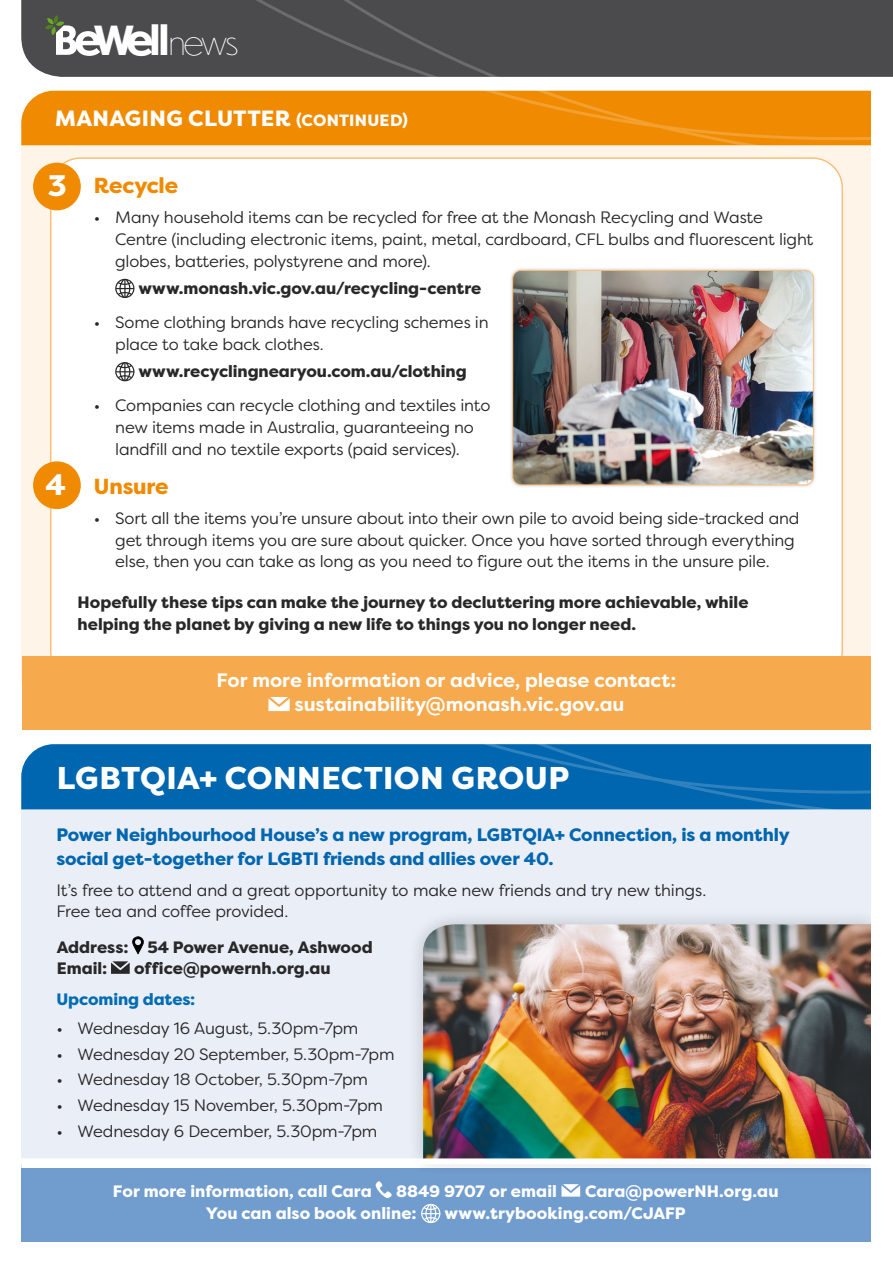
<style>
.page{position:relative;width:893px;height:1263px;background:#fff}
.page>*{position:absolute;margin:0;border:0;box-sizing:border-box;transform-origin:0 0}
.t1{font:700 39.3px "Dunbar Tall";color:#fff}
.t2{font:800 31.5px "Filson Pro";letter-spacing:.01em;color:#fff}
.t3{font:800 29.7px "Filson Pro";color:#fff}
.t4{font:800 22.05px "Filson Pro";letter-spacing:.015em;color:#fff}
.t5{font:800 21.75px "Filson Pro";letter-spacing:-.01em;color:#f08a00}
.t6{font:700 19.5px/24px "Filson Pro";color:#fff}
.t7{font:800 18px/23.2px "Filson Pro";letter-spacing:-.005em;color:#0066af}
.t8{font:16.5px/21.8px "Filson Pro";letter-spacing:-.01em;color:#282829}
.t9{font:800 16.5px/22.5px "Filson Pro";color:#282829}
.t10{font:800 16.5px "Filson Pro";letter-spacing:.005em;color:#fff}
.t11{font:800 16.5px "Filson Pro";letter-spacing:-.005em;color:#006cb3}
.s1{font-weight:200;font-size:29.85px}
.s2{font-size:16.35px}
</style>
<div class="page">
<div style="left:21px;top:145px;width:851px;height:538px;background:#fff4e8"></div>
<div style="left:21px;top:799px;width:851px;height:427px;background:#eaeef7"></div>
<div style="left:51px;top:158px;width:791px;height:523px;background:#fff;border-radius:30px"></div>
<div style="left:22px;top:656px;width:850px;height:73px;background:#f6a94d"></div>
<div style="left:21px;top:1161px;width:851px;height:80px;background:#709cce"></div>
<div style="left:21px;top:91px;width:342px;height:54px;background:#f08a00"></div>
<svg style="left:363px;top:91px;width:509px;height:65px"></svg>
<svg style="left:115px;top:279px;width:20px;height:19px"></svg>
<svg style="left:115px;top:362px;width:20px;height:19px"></svg>
<div style="left:21px;top:1162px;width:866px;height:6px;background:#fff"></div>
<svg style="left:268px;top:697px;width:22px;height:14px"></svg>
<div style="left:509px;top:267px;width:308px;height:222px;background:#000;opacity:.2"></div>
<img style="left:513px;top:270px;width:300px;height:215px">
<div style="left:512px;top:270px;width:302px;height:215px;border:1px solid #f9bf7c;border-radius:9px"></div>
<div style="left:33px;top:163px;width:48px;height:47px;background:#f08a00;border-radius:50%"></div>
<div style="left:33px;top:461px;width:48px;height:48px;background:#f08a00;border-radius:50%"></div>
<div style="left:21px;top:744px;width:342px;height:65px;background:#0066af"></div>
<svg style="left:363px;top:744px;width:509px;height:65px;background:#0468b0"></svg>
<svg style="left:132px;top:936px;width:12px;height:18px"></svg>
<svg style="left:111px;top:961px;width:19px;height:13px"></svg>
<svg style="left:376px;top:1181px;width:16px;height:17px"></svg>
<svg style="left:561px;top:1184px;width:19px;height:12px"></svg>
<svg style="left:421px;top:1204px;width:19px;height:19px"></svg>
<div style="left:407px;top:908px;width:481px;height:269px;background:#000;opacity:.2"></div>
<img style="left:423px;top:924px;width:449px;height:234px">
<div style="left:17px;top:1158px;width:865px;height:6px;background:#fff"></div>
<div style="left:872px;top:0;width:21px;height:77px;background:#4b4b4d"></div>
<div style="left:21px;top:0;width:851px;height:77px;background:#4b4b4d"></div>
<div style="left:872px;top:89px;width:21px;height:1174px;background:#fff"></div>
<h1 class="t1" style="left:94px;top:11px;width:146px">Well<span class="s1">news</span></h1>
<h3 class="t4" style="left:55px;top:105px;width:355px">MANAGING CLUTTER <span class="s2">(CONTINUED)</span></h3>
<h3 class="t3" style="left:48px;top:167px;width:21px">3</h3>
<h3 class="t3" style="left:46px;top:466px;width:22px">4</h3>
<h3 class="t5" style="left:94px;top:172px;width:86px">Recycle</h3>
<p class="t8" style="left:115px;top:206px;width:700px;text-indent:-21px">• Many household items can be recycled for free at the Monash Recycling and Waste<br>Centre (including electronic items, paint, metal, cardboard, CFL bulbs and fluorescent light globes, batteries, polystyrene and more).</p>
<p class="t9" style="left:138px;top:277px;width:344px">www.monash.vic.gov.au/recycling-centre</p>
<p class="t8" style="left:115px;top:311px;width:375px;text-indent:-21px">• Some clothing brands have recycling schemes in place to take back clothes.</p>
<p class="t9" style="left:138px;top:360px;width:330px">www.recyclingnearyou.com.au/clothing</p>
<p class="t8" style="left:94px;top:394px;width:398px;text-align:center">• Companies can recycle clothing and textiles into new items made in Australia, guaranteeing no landfill and no textile exports (paid services).</p>
<h3 class="t5" style="left:94px;top:472px;width:76px">Unsure</h3>
<p class="t8" style="left:115px;top:507px;width:686px;text-indent:-21px">• Sort all the items you’re unsure about into their own pile to avoid being side-tracked and get through items you are sure about quicker. Once you have sorted through everything else, then you can take as long as you need to figure out the items in the unsure pile.</p>
<p class="t9" style="left:78px;top:591px;width:672px">Hopefully these tips can make the journey to decluttering more achievable, while helping the planet by giving a new life to things you no longer need.</p>
<p class="t6" style="left:294px;top:668px;width:383px;text-indent:-78px">For more information or advice, please contact: sustainability@monash.vic.gov.au</p>
<h2 class="t2" style="left:57px;top:758px;width:514px">LGBTQIA+ CONNECTION GROUP</h2>
<p class="t7" style="left:56px;top:824px;width:735px">Power Neighbourhood House’s a new program, LGBTQIA+ Connection, is a monthly social get-together for LGBTI friends and allies over 40.</p>
<p class="t8" style="left:56px;top:879px;width:651px;line-height:21px">It’s free to attend and a great opportunity to make new friends and try new things.<br>Free tea and coffee provided.</p>
<p class="t9" style="left:57px;top:937px;width:317px;line-height:21px">Address: 54 Power Avenue, Ashwood<br>Email:</p>
<p class="t9" style="left:134px;top:957px;width:198px">office@powernh.org.au</p>
<p class="t11" style="left:56px;top:988px;width:141px">Upcoming dates:</p>
<p class="t8" style="left:56px;top:1017px;width:304px">• Wednesday 16 August, 5.30pm-7pm</p>
<p class="t8" style="left:56px;top:1042px;width:340px">• Wednesday 20 September, 5.30pm-7pm</p>
<p class="t8" style="left:56px;top:1068px;width:313px">• Wednesday 18 October, 5.30pm-7pm</p>
<p class="t8" style="left:56px;top:1094px;width:328px">• Wednesday 15 November, 5.30pm-7pm</p>
<p class="t8" style="left:56px;top:1120px;width:323px">• Wednesday 6 December, 5.30pm-7pm</p>
<p class="t10" style="left:113px;top:1180px;width:260px">For more information, call Cara</p>
<p class="t10" style="left:396px;top:1180px;width:163px">8849 9707 or email</p>
<p class="t10" style="left:585px;top:1180px;width:195px">Cara@powerNH.org.au</p>
<p class="t10" style="left:206px;top:1202px;width:212px">You can also book online:</p>
<p class="t10" style="left:445px;top:1202px;width:243px">www.trybooking.com/CJAFP</p>
</div>
